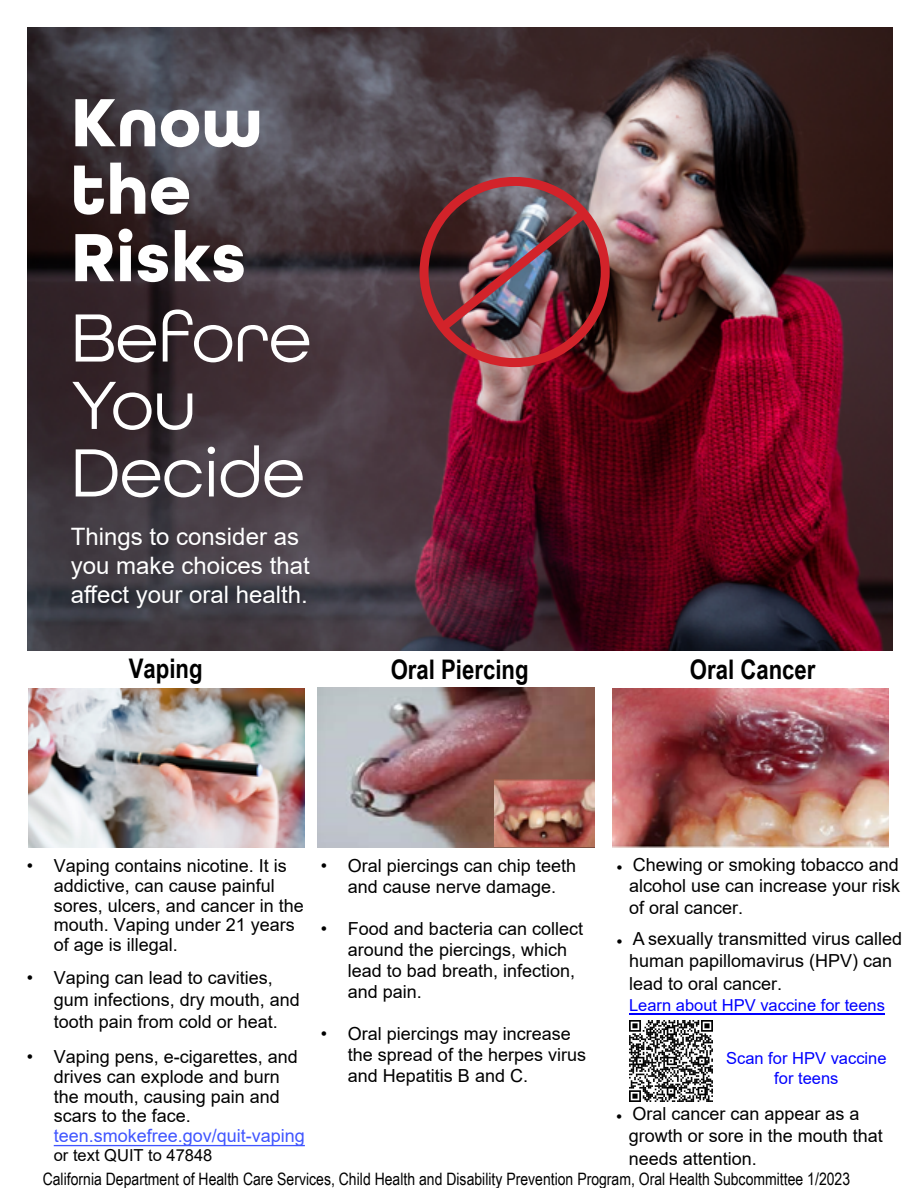
<style>
.page{position:relative;width:918px;height:1188px;background:#fff}
.page>*{position:absolute;margin:0;border:0;box-sizing:border-box;transform-origin:0 0}
.t1{font:72px/67.5px "All Round Gothic";color:#fff}
.t2{font:700 72px/67.5px "All Round Gothic";color:#fff}
.t3{font:700 27px "Arial Narrow";color:#000}
.t4{font:24px/28.8px "Arial";color:#fff}
.t5{font:18px/21px "Arial";color:#000}
.t6{font:18px "Arial";color:#4055ff}
.t7{font:17.1px "Arial Narrow";color:#000}
.t8{font:16.5px/19.8px "Arial";color:#00f;text-align:center}
.t9{font:16.5px "Arial";color:#000}
</style>
<div class="page">
<img style="left:27px;top:27px;width:865px;height:623px">
<img style="left:28px;top:688px;width:276px;height:159px">
<img style="left:317px;top:688px;width:277px;height:160px">
<img style="left:613px;top:688px;width:276px;height:159px">
<div style="left:420px;top:177px;width:190px;height:190px;border:9px solid #d2232a;border-radius:50%"></div>
<img style="left:429px;top:201px;width:167px;height:140px">
<img style="left:495px;top:780px;width:99px;height:66px">
<hr style="left:722px;top:1013px;width:163px;height:1px;background:#00f">
<hr style="left:629px;top:1013px;width:93px;height:1px;background:#00f">
<hr style="left:54px;top:1145px;width:251px;height:1px;background:#4055ff">
<img style="left:630px;top:1021px;width:83px;height:80px">
<h1 class="t2" style="left:71px;top:89px;width:194px">Know the<br>Risks</h1>
<h1 class="t1" style="left:71px;top:302px;width:242px">Before<br>You<br>Decide</h1>
<h3 class="t4" style="left:71px;top:522px;width:240px">Things to consider as you make choices that affect your oral health.</h3>
<h2 class="t3" style="left:129px;top:648px;width:75px">Vaping</h2>
<h2 class="t3" style="left:391px;top:649px;width:139px">Oral Piercing</h2>
<h2 class="t3" style="left:690px;top:649px;width:127px">Oral Cancer</h2>
<p class="t5" style="left:629px;top:853px;width:273px;line-height:21.6px;text-align:justify;text-indent:-12px">• Chewing or smoking tobacco and alcohol use can increase your risk of oral cancer.</p>
<p class="t5" style="left:629px;top:927px;width:275px;line-height:22.5px;text-indent:-12px">• A sexually transmitted virus called human papillomavirus (HPV) can lead to oral cancer.</p>
<p class="t8" style="left:629px;top:995px;width:258px">Learn about HPV vaccine for teens</p>
<p class="t5" style="left:321px;top:855px;width:257px;text-align:center">• Oral piercings can chip teeth and cause nerve damage.</p>
<p class="t5" style="left:348px;top:918px;width:237px;text-indent:-27px">• Food and bacteria can collect around the piercings, which lead to bad breath, infection, and pain.</p>
<p class="t5" style="left:348px;top:1023px;width:240px;text-indent:-27px">• Oral piercings may increase the spread of the herpes virus and Hepatitis B and C.</p>
<p class="t5" style="left:54px;top:856px;width:252px;line-height:19.8px;text-indent:-27px">• Vaping contains nicotine. It is addictive, can cause painful sores, ulcers, and cancer in the mouth. Vaping under 21 years of age is illegal.</p>
<p class="t5" style="left:54px;top:967px;width:248px;line-height:21.6px;text-indent:-27px">• Vaping can lead to cavities, gum infections, dry mouth, and tooth pain from cold or heat.</p>
<p class="t5" style="left:54px;top:1046px;width:246px;line-height:20px;text-indent:-27px">• Vaping pens, e-cigarettes, and drives can explode and burn the mouth, causing pain and scars to the face.</p>
<p class="t6" style="left:54px;top:1124px;width:253px">teen.smokefree.gov/quit-vaping</p>
<p class="t9" style="left:54px;top:1144px;width:160px">or text QUIT to 47848</p>
<p class="t7" style="left:43px;top:1167px;width:809px">California Department of Health Care Services, Child Health and Disability Prevention Program, Oral Health Subcommittee 1/2023</p>
<p class="t8" style="left:726px;top:1049px;width:162px">Scan for HPV vaccine for teens</p>
<p class="t5" style="left:629px;top:1102px;width:256px;line-height:22.5px;text-indent:-12px">• Oral cancer can appear as a growth or sore in the mouth that needs attention.</p>
</div>
